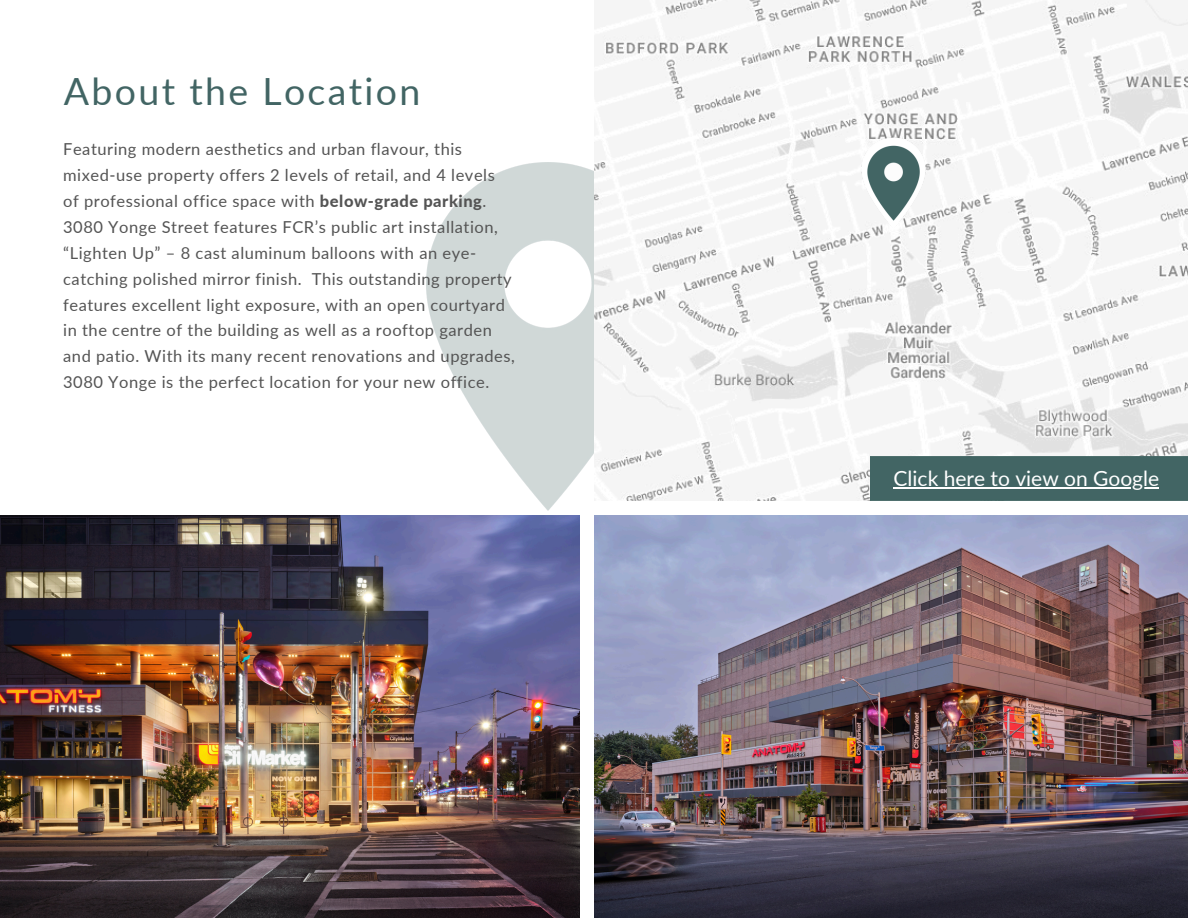
<style>
.page{position:relative;width:1188px;height:918px;background:#fff}
.page>*{position:absolute;margin:0;border:0;box-sizing:border-box;transform-origin:0 0}
.t1{font:37.5px "Lato";letter-spacing:.06em;color:#426564}
.t2{font:21px "Lato";color:#fff}
.t3{font:16.5px/25.8px "Lato";letter-spacing:.03em;color:#545454}
.s1{font-weight:800}
</style>
<div class="page">
<img style="left:594px;top:515px;width:594px;height:403px">
<img style="left:0;top:515px;width:579px;height:403px">
<img style="left:426px;top:163px;width:239px;height:347px">
<img style="left:594px;top:0;width:594px;height:500px">
<img style="left:855px;top:131px;width:77px;height:105px">
<div style="left:870px;top:457px;width:318px;height:43px;background:#426564"></div>
<hr style="left:894px;top:488px;width:265px;height:1px;background:#fff">
<h1 class="t1" style="left:64px;top:64px;width:358px">About the Location</h1>
<p class="t3" style="left:63px;top:136px;width:453px">Featuring modern aesthetics and urban flavour, this mixed-use property offers 2 levels of retail, and 4 levels<br>of professional office space with <span class="s1">below-grade parking</span>.<br>3080 Yonge Street features FCR’s public art installation, “Lighten Up” – 8 cast aluminum balloons with an eye&shy;catching polished mirror finish. This outstanding property features excellent light exposure, with an open courtyard in the centre of the building as well as a rooftop garden and patio. With its many recent renovations and upgrades, 3080 Yonge is the perfect location for your new office.</p>
<p class="t2" style="left:894px;top:464px;width:267px">Click here to view on Google</p>
</div>
